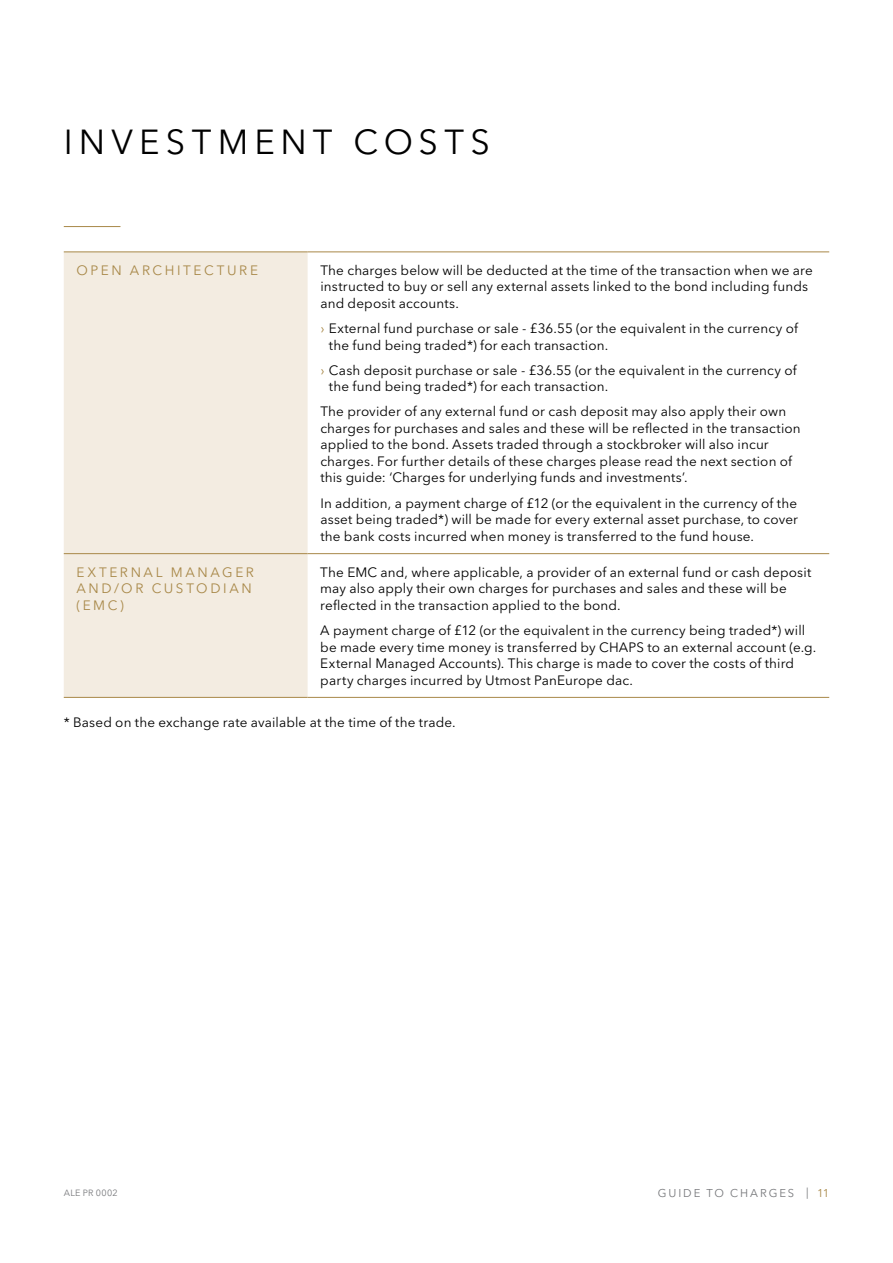
<style>
.page{position:relative;width:893px;height:1263px;background:#fff}
.page>*{position:absolute;margin:0;border:0;box-sizing:border-box;transform-origin:0 0}
.t1{font:34.5px "Avenir Next LT Pro";letter-spacing:.18em;color:#000}
.t2{font:13.5px/16.5px "Avenir Next LT Pro";letter-spacing:.01em;color:#000}
.t3{font:13.5px/16.5px "Avenir Next LT Pro";letter-spacing:.195em;color:#a88848}
.t4{font:11.25px "Avenir Next LT Pro";letter-spacing:.17em;color:#77787b}
.t5{font:9px "Avenir Next LT Pro";letter-spacing:.03em;color:#77787b}
.s1{color:#a88848}
</style>
<div class="page">
<div style="left:64px;top:252px;width:244px;height:445px;background:#f3ece1"></div>
<hr style="left:64px;top:251px;width:244px;height:1px;background:#a88848">
<hr style="left:308px;top:251px;width:521px;height:1px;background:#a88848">
<hr style="left:64px;top:553px;width:244px;height:1px;background:#a88848">
<hr style="left:64px;top:697px;width:244px;height:1px;background:#a88848">
<hr style="left:308px;top:553px;width:521px;height:1px;background:#a88848">
<hr style="left:308px;top:697px;width:521px;height:1px;background:#a88848">
<hr style="left:64px;top:226px;width:56px;height:1px;background:#a88848">
<h1 class="t1" style="left:64px;top:121px;width:129px">I nvestm</h1>
<h1 class="t1" style="left:254px;top:121px;width:188px">ent Costs</h1>
<p class="t3" style="left:77px;top:262px;width:183px">Op en Arch it ect ure</p>
<p class="t2" style="left:320px;top:262px;width:494px">The charges below will be deducted at the time of the transaction when we are instructed to buy or sell any external assets linked to the bond including funds and deposit accounts.</p>
<p class="t2" style="left:329px;top:320px;width:471px;text-indent:-9px"><span class="s1">›</span> External fund purchase or sale - £36.55 (or the equivalent in the currency of the fund being traded*) for each transaction.</p>
<p class="t2" style="left:329px;top:362px;width:470px;text-indent:-9px"><span class="s1">›</span> Cash deposit purchase or sale - £36.55 (or the equivalent in the currency of the fund being traded*) for each transaction.</p>
<p class="t2" style="left:320px;top:403px;width:482px">The provider of any external fund or cash deposit may also apply their own charges for purchases and sales and these will be reflected in the transaction applied to the bond. Assets traded through a stockbroker will also incur charges. For further details of these charges please read the next section of this guide: ‘Charges for underlying funds and investments’.</p>
<p class="t2" style="left:320px;top:495px;width:479px;text-align:justify">I n addition, a payment charge of £12 (or the equivalent in the currency of the asset being traded*) will be made for every external asset purchase, to cover the bank costs incurred when money is transferred to the fund house.</p>
<p class="t3" style="left:77px;top:564px;width:11px">Ext</p>
<p class="t3" style="left:109px;top:564px;width:45px">ernal</p>
<p class="t3" style="left:76px;top:564px;width:179px;text-indent:94px">Ma na ger a nd /or Cust od ia n (E MC)</p>
<p class="t2" style="left:320px;top:564px;width:493px">The EMC and, where applicable, a provider of an external fund or cash deposit may also apply their own charges for purchases and sales and these will be reflected in the transaction applied to the bond.</p>
<p class="t2" style="left:320px;top:622px;width:497px">A payment charge of £12 (or the equivalent in the currency being traded*) will be made every time money is transferred by CHAPS to an external account (e.g.<br>External Managed Accounts). This charge is made to cover the costs of third party charges incurred by Utmost PanEurope dac.</p>
<p class="t2" style="left:64px;top:714px;width:393px">* Based on the exchange rate available at the time of the trade.</p>
<p class="t5" style="left:64px;top:1188px;width:55px">ALE PR 0002</p>
<p class="t4" style="left:658px;top:1186px;width:9px">GUI</p>
<p class="t4" style="left:683px;top:1186px;width:86px">DE TO CHARGE</p>
<p class="t4" style="left:788px;top:1186px;width:43px">S |<span class="s1">11</span></p>
</div>
